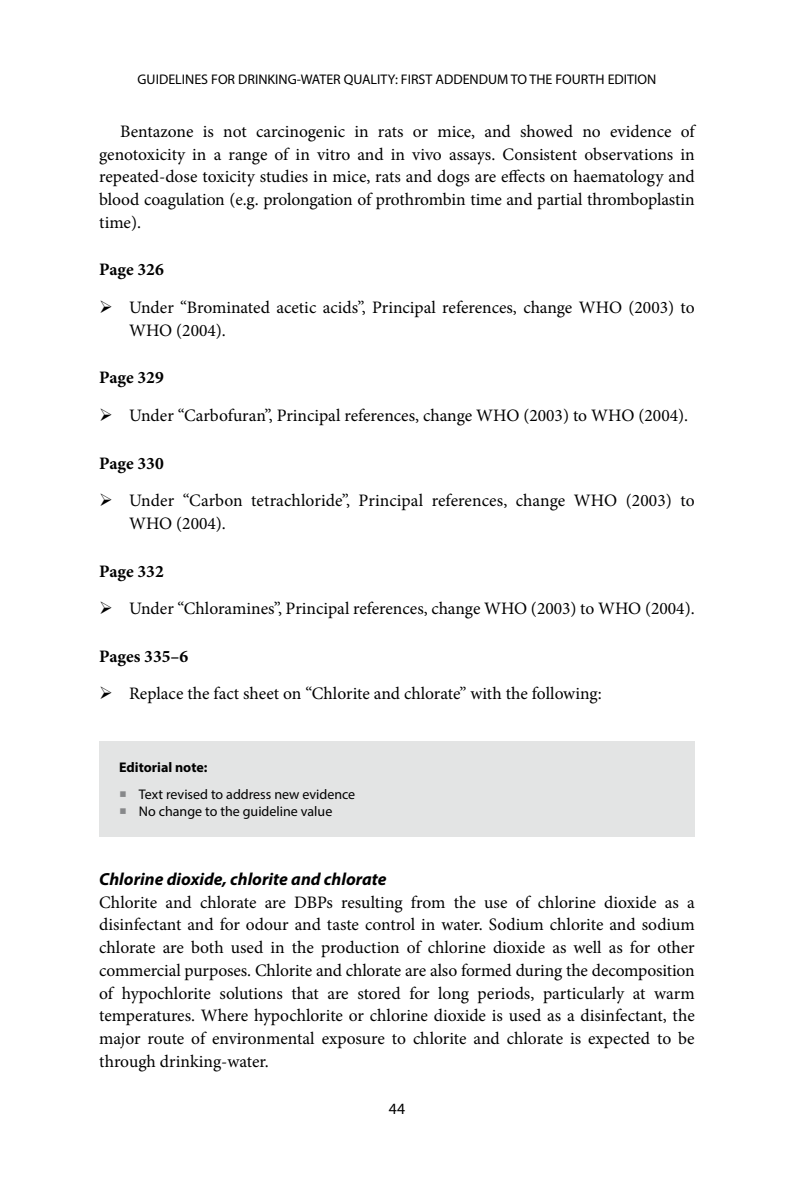
<style>
.page{position:relative;width:794px;height:1191px;background:#fff}
.page>*{position:absolute;margin:0;border:0;box-sizing:border-box;transform-origin:0 0}
.t1{font:17.5px/22.8px "Minion Pro";color:#000;text-align:justify}
.t2{font:700 17.5px "Minion Pro";color:#000}
.t3{font:italic 700 17.5px "Myriad Pro";color:#000}
.t4{font:15.75px "Myriad Pro";color:#000}
.t5{font:14px "Myriad Pro";color:#000}
.t6{font:700 14px "Myriad Pro";color:#000}
.s1{font-family:"Minion Pro";font-size:19.25px;color:#87888a}
</style>
<div class="page">
<div style="left:99px;top:741px;width:595px;height:95px;background:#e3e4e4"></div>
<p class="t5" style="left:138px;top:71px;width:520px">GUIDELINES FOR DRINKING-WATER QUALITY: FIRST ADDENDUM TO THE FOURTH EDITION</p>
<p class="t1" style="left:99px;top:120px;width:597px;text-indent:21px">Bentazone is not carcinogenic in rats or mice, and showed no evidence of genotoxicity in a range of in vitro and in vivo assays. Consistent observations in repeated-dose toxicity studies in mice, rats and dogs are effects on haematology and blood coagulation (e.g. prolongation of prothrombin time and partial thromboplastin time).</p>
<p class="t2" style="left:99px;top:257px;width:66px">Page 326</p>
<p class="t1" style="left:129px;top:296px;width:567px">Under “Brominated acetic acids”, Principal references, change WHO (2003) to<br>WHO (2004).</p>
<p class="t2" style="left:99px;top:365px;width:66px">Page 329</p>
<p class="t1" style="left:129px;top:404px;width:560px">Under “Carbofuran”, Principal references, change WHO (2003) to WHO (2004).</p>
<p class="t2" style="left:99px;top:450px;width:66px">Page 330</p>
<p class="t1" style="left:129px;top:489px;width:567px">Under “Carbon tetrachloride”, Principal references, change WHO (2003) to<br>WHO (2004).</p>
<p class="t2" style="left:99px;top:558px;width:66px">Page 332</p>
<p class="t1" style="left:129px;top:597px;width:567px">Under “Chloramines”, Principal references, change WHO (2003) to WHO (2004).</p>
<p class="t2" style="left:99px;top:644px;width:90px">Pages 335–6</p>
<p class="t1" style="left:129px;top:682px;width:474px">Replace the fact sheet on “Chlorite and chlorate” with the following:</p>
<p class="t6" style="left:119px;top:757px;width:90px">Editorial note:</p>
<p class="t5" style="left:119px;top:785px;width:238px"><span class="s1">■</span> Text revised to address new evidence</p>
<p class="t5" style="left:119px;top:803px;width:215px"><span class="s1">■</span> No change to the guideline value</p>
<p class="t3" style="left:99px;top:867px;width:289px">Chlorine dioxide, chlorite and chlorate</p>
<p class="t1" style="left:99px;top:890px;width:597px">Chlorite and chlorate are DBPs resulting from the use of chlorine dioxide as a disinfectant and for odour and taste control in water. Sodium chlorite and sodium chlorate are both used in the production of chlorine dioxide as well as for other commercial purposes. Chlorite and chlorate are also formed during the decomposition of hypochlorite solutions that are stored for long periods, particularly at warm temperatures. Where hypochlorite or chlorine dioxide is used as a disinfectant, the major route of environmental exposure to chlorite and chlorate is expected to be through drinking-water.</p>
<p class="t4" style="left:389px;top:1099px;width:18px">44</p>
</div>
